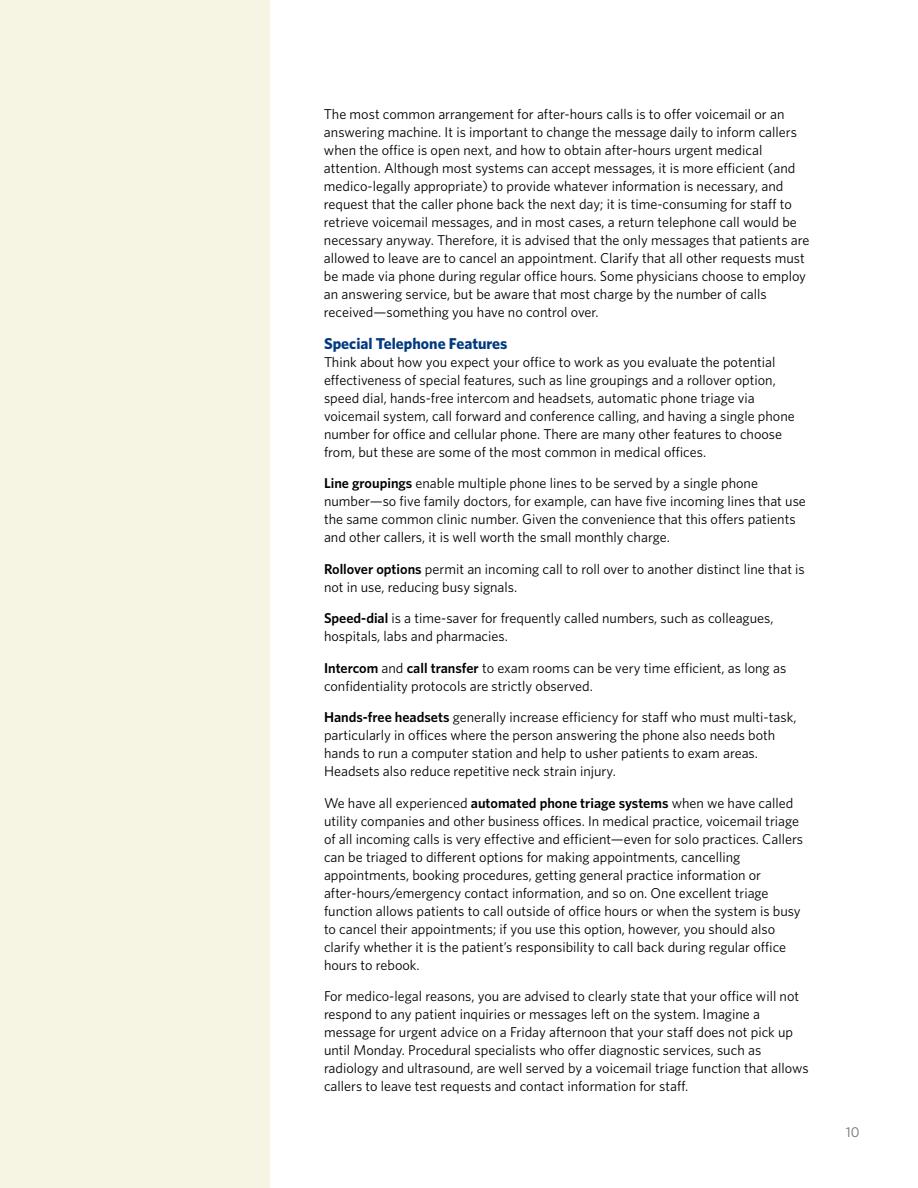
<style>
.page{position:relative;width:918px;height:1188px;background:#fff}
.page>*{position:absolute;margin:0;border:0;box-sizing:border-box;transform-origin:0 0}
.t1{font:700 15.75px "Whitney";color:#013a81}
.t2{font:14.25px/18px "Whitney";color:#000}
.t3{font:14.25px "Whitney";color:#6d6e71}
.s1{font-weight:600}
</style>
<div class="page">
<div style="left:0;top:0;width:270px;height:1188px;background:#f6f4e2"></div>
<p class="t2" style="left:324px;top:105px;width:487px">The most common arrangement for after-hours calls is to offer voicemail or an answering machine. It is important to change the message daily to inform callers when the office is open next, and how to obtain after-hours urgent medical attention. Although most systems can accept messages, it is more efficient (and medico-legally appropriate) to provide whatever information is necessary, and request that the caller phone back the next day; it is time-consuming for staff to retrieve voicemail messages, and in most cases, a return telephone call would be necessary anyway. Therefore, it is advised that the only messages that patients are allowed to leave are to cancel an appointment. Clarify that all other requests must be made via phone during regular office hours. Some physicians choose to employ an answering service, but be aware that most charge by the number of calls received—something you have no control over.</p>
<p class="t1" style="left:324px;top:333px;width:185px">Special Telephone Features</p>
<p class="t2" style="left:324px;top:353px;width:472px">Think about how you expect your office to work as you evaluate the potential effectiveness of special features, such as line groupings and a rollover option, speed dial, hands-free intercom and headsets, automatic phone triage via voicemail system, call forward and conference calling, and having a single phone number for office and cellular phone. There are many other features to choose from, but these are some of the most common in medical offices.</p>
<p class="t2" style="left:324px;top:474px;width:483px"><span class="s1">Line groupings</span> enable multiple phone lines to be served by a single phone number—so five family doctors, for example, can have five incoming lines that use the same common clinic number. Given the convenience that this offers patients and other callers, it is well worth the small monthly charge.</p>
<p class="t2" style="left:324px;top:560px;width:482px"><span class="s1">Rollover options</span> permit an incoming call to roll over to another distinct line that is not in use, reducing busy signals.</p>
<p class="t2" style="left:324px;top:609px;width:451px"><span class="s1">Speed-dial</span> is a time-saver for frequently called numbers, such as colleagues, hospitals, labs and pharmacies.</p>
<p class="t2" style="left:324px;top:659px;width:464px"><span class="s1">Intercom</span> and <span class="s1">call transfer</span> to exam rooms can be very time efficient, as long as confidentiality protocols are strictly observed.</p>
<p class="t2" style="left:324px;top:708px;width:474px"><span class="s1">Hands-free headsets</span> generally increase efficiency for staff who must multi-task, particularly in offices where the person answering the phone also needs both hands to run a computer station and help to usher patients to exam areas.<br>Headsets also reduce repetitive neck strain injury.</p>
<p class="t2" style="left:324px;top:794px;width:481px">We have all experienced <span class="s1">automated phone triage systems</span> when we have called utility companies and other business offices. In medical practice, voicemail triage of all incoming calls is very effective and efficient—even for solo practices. Callers can be triaged to different options for making appointments, cancelling appointments, booking procedures, getting general practice information or after-hours/emergency contact information, and so on. One excellent triage function allows patients to call outside of office hours or when the system is busy to cancel their appointments; if you use this option, however, you should also clarify whether it is the patient’s responsibility to call back during regular office hours to rebook.</p>
<p class="t2" style="left:324px;top:987px;width:486px">For medico-legal reasons, you are advised to clearly state that your office will not respond to any patient inquiries or messages left on the system. Imagine a message for urgent advice on a Friday afternoon that your staff does not pick up until Monday. Procedural specialists who offer diagnostic services, such as radiology and ultrasound, are well served by a voicemail triage function that allows callers to leave test requests and contact information for staff.</p>
<p class="t3" style="left:846px;top:1122px;width:15px">10</p>
</div>
